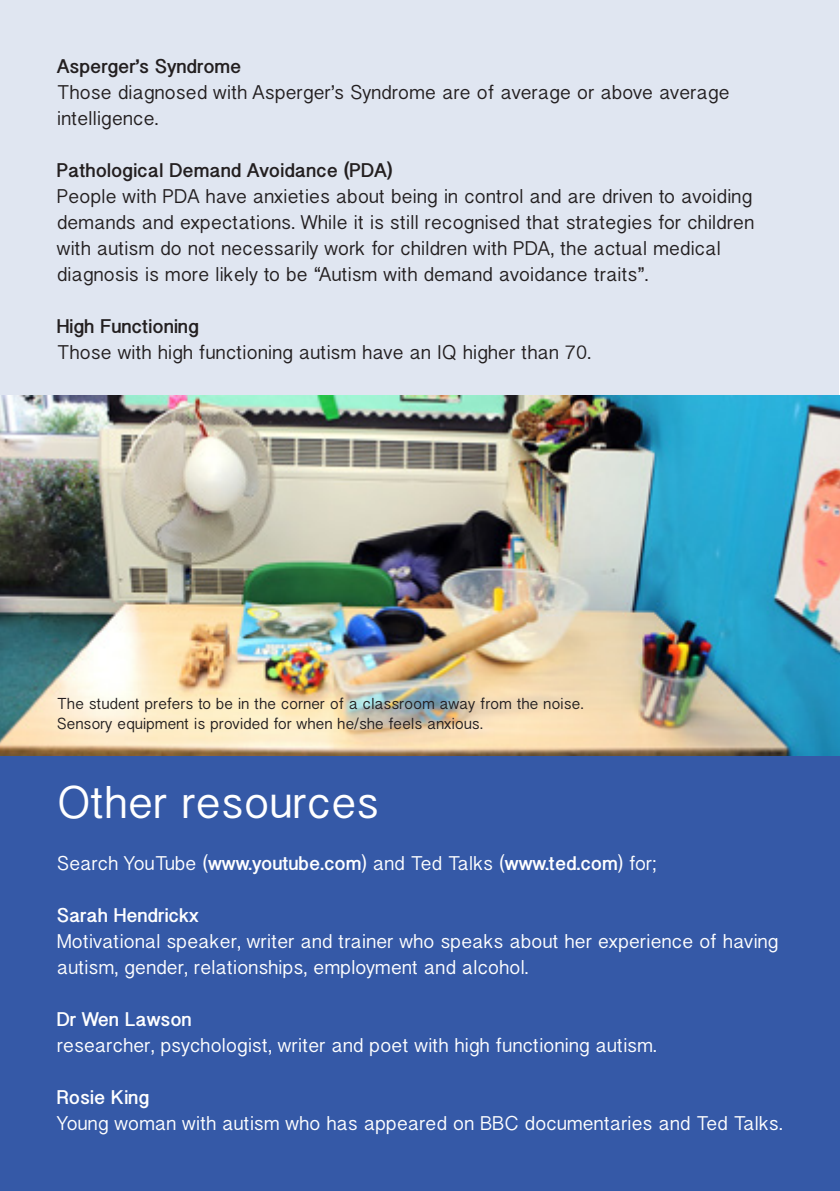
<style>
.page{position:relative;width:840px;height:1191px;background:#fff}
.page>*{position:absolute;margin:0;border:0;box-sizing:border-box;transform-origin:0 0}
.t1{font:46px "Gujarati Sangam MN";color:#fff}
.t2{font:20px/26px "Gujarati Sangam MN";color:#231f20}
.t3{font:20px/26px "Gujarati Sangam MN";color:#fff}
.t4{font:700 20px "Gujarati Sangam MN";color:#231f20}
.t5{font:700 20px "Gujarati Sangam MN";color:#fff}
.t6{font:16px/20px "Gujarati Sangam MN";color:#231f20}
.s1{font-weight:700}
</style>
<div class="page">
<div style="left:0;top:455px;width:839px;height:736px;background:#3559a7"></div>
<div style="left:0;top:0;width:838px;height:397px;background:#e0e6f1"></div>
<img style="left:0;top:395px;width:839px;height:360px">
<p class="t4" style="left:57px;top:54px;width:186px">Asperger’s Syndrome</p>
<p class="t2" style="left:57px;top:79px;width:674px">Those diagnosed with Asperger’s Syndrome are of average or above average intelligence.</p>
<p class="t4" style="left:57px;top:158px;width:337px">Pathological Demand Avoidance (PDA)</p>
<p class="t2" style="left:57px;top:183px;width:698px">People with PDA have anxieties about being in control and are driven to avoiding demands and expectations. While it is still recognised that strategies for children with autism do not necessarily work for children with PDA, the actual medical diagnosis is more likely to be “Autism with demand avoidance traits”.</p>
<p class="t4" style="left:57px;top:314px;width:143px">High Functioning</p>
<p class="t2" style="left:57px;top:339px;width:535px">Those with high functioning autism have an IQ higher than 70.</p>
<p class="t6" style="left:57px;top:693px;width:528px">The student prefers to be in the corner of a classroom away from the noise.<br>Sensory equipment is provided for when he/she feels anxious.</p>
<p class="t1" style="left:57px;top:775px;width:323px">Other resources</p>
<p class="t3" style="left:57px;top:849px;width:600px">Search YouTube (<span class="s1">www.youtube.com</span>) and Ted Talks (<span class="s1">www.ted.com</span>) for;</p>
<p class="t5" style="left:57px;top:903px;width:143px">Sarah Hendrickx</p>
<p class="t3" style="left:57px;top:927px;width:722px">Motivational speaker, writer and trainer who speaks about her experience of having autism, gender, relationships, employment and alcohol.</p>
<p class="t5" style="left:57px;top:1007px;width:136px">Dr Wen Lawson</p>
<p class="t3" style="left:57px;top:1031px;width:601px">researcher, psychologist, writer and poet with high functioning autism.</p>
<p class="t5" style="left:57px;top:1085px;width:94px">Rosie King</p>
<p class="t3" style="left:57px;top:1109px;width:727px">Young woman with autism who has appeared on BBC documentaries and Ted Talks.</p>
</div>
